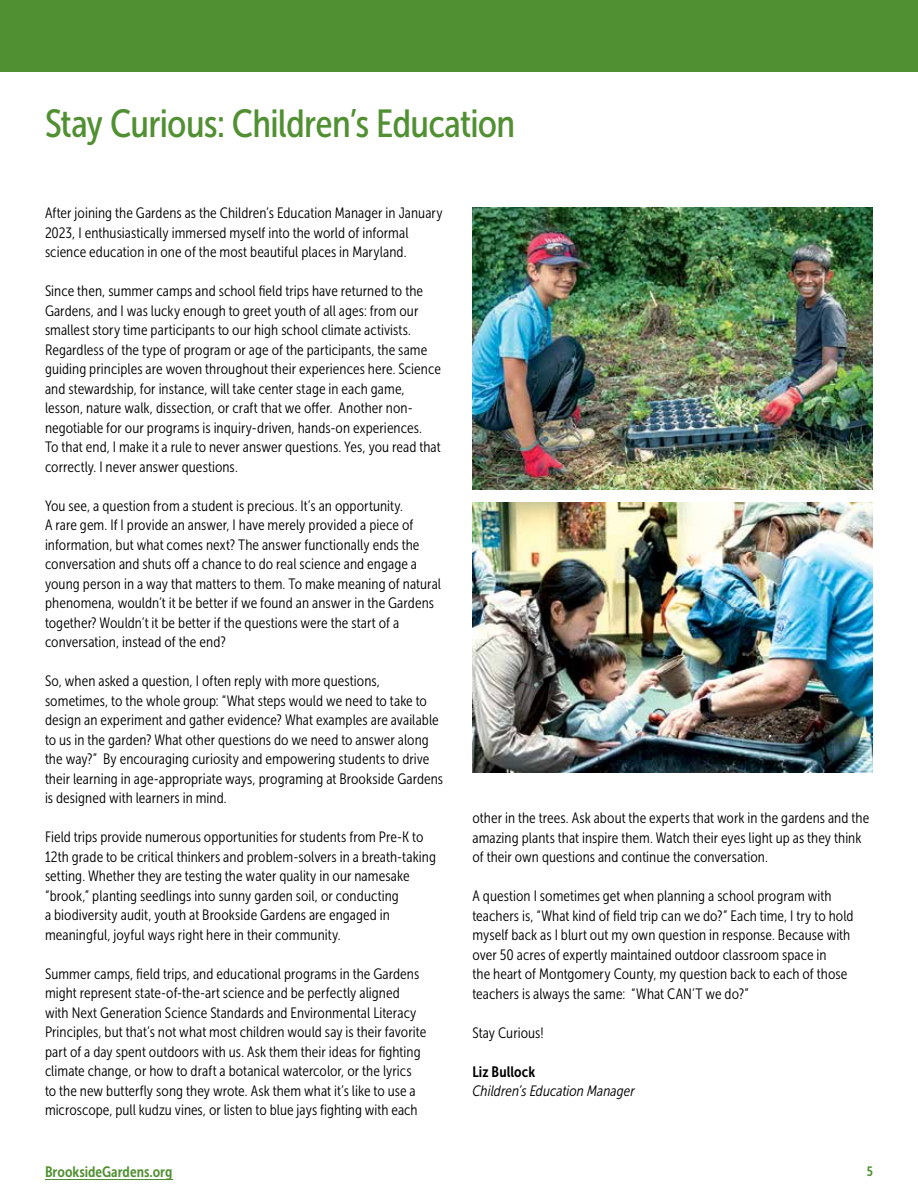
<style>
.page{position:relative;width:918px;height:1188px;background:#fff}
.page>*{position:absolute;margin:0;border:0;box-sizing:border-box;transform-origin:0 0}
.t1{font:39px "Museo Sans Cond 500";letter-spacing:-.02em;color:#519032}
.t2{font:15px/19.5px "Museo Sans Cond 300";letter-spacing:.005em;color:#000}
.t3{font:italic 15px "Museo Sans Cond 300";letter-spacing:.005em;color:#000}
.t4{font:15px "Museo Sans Cond 700";color:#519032}
.t5{font:15px "Museo Sans Cond 700";letter-spacing:.005em;color:#000}
.t6{font:13.5px "Museo Sans Cond 700";color:#519032}
</style>
<div class="page">
<div style="left:0;top:0;width:918px;height:72px;background:#519032"></div>
<hr style="left:45px;top:1179px;width:127px;height:1px;background:#519032">
<img style="left:472px;top:207px;width:401px;height:282px">
<img style="left:472px;top:502px;width:401px;height:270px">
<h1 class="t1" style="left:45px;top:102px;width:472px">Stay Curious: Children’s Education</h1>
<p class="t2" style="left:45px;top:203px;width:399px">After joining the Gardens as the Children’s Education Manager in January<br>2023, I enthusiastically immersed myself into the world of informal science education in one of the most beautiful places in Maryland.</p>
<p class="t2" style="left:45px;top:281px;width:397px">Since then, summer camps and school field trips have returned to the Gardens, and I was lucky enough to greet youth of all ages: from our smallest story time participants to our high school climate activists.<br>Regardless of the type of program or age of the participants, the same guiding principles are woven throughout their experiences here. Science and stewardship, for instance, will take center stage in each game, lesson, nature walk, dissection, or craft that we offer. Another non&shy;negotiable for our programs is inquiry-driven, hands-on experiences.<br>To that end, I make it a rule to never answer questions. Yes, you read that correctly. I never answer questions.</p>
<p class="t2" style="left:45px;top:496px;width:398px">You see, a question from a student is precious. It’s an opportunity.<br>A rare gem. If I provide an answer, I have merely provided a piece of information, but what comes next? The answer functionally ends the conversation and shuts off a chance to do real science and engage a young person in a way that matters to them. To make meaning of natural phenomena, wouldn’t it be better if we found an answer in the Gardens together? Wouldn’t it be better if the questions were the start of a conversation, instead of the end?</p>
<p class="t2" style="left:45px;top:671px;width:400px">So, when asked a question, I often reply with more questions, sometimes, to the whole group: “What steps would we need to take to design an experiment and gather evidence? What examples are available to us in the garden? What other questions do we need to answer along the way?” By encouraging curiosity and empowering students to drive their learning in age-appropriate ways, programing at Brookside Gardens is designed with learners in mind.</p>
<p class="t2" style="left:45px;top:827px;width:392px">Field trips provide numerous opportunities for students from Pre-K to 12th grade to be critical thinkers and problem-solvers in a breath-taking setting. Whether they are testing the water quality in our namesake “brook,” planting seedlings into sunny garden soil, or conducting<br>a biodiversity audit, youth at Brookside Gardens are engaged in meaningful, joyful ways right here in their community.</p>
<p class="t2" style="left:45px;top:964px;width:383px">Summer camps, field trips, and educational programs in the Gardens might represent state-of-the-art science and be perfectly aligned with Next Generation Science Standards and Environmental Literacy Principles, but that’s not what most children would say is their favorite part of a day spent outdoors with us. Ask them their ideas for fighting climate change, or how to draft a botanical watercolor, or the lyrics to the new butterfly song they wrote. Ask them what it’s like to use a microscope, pull kudzu vines, or listen to blue jays fighting with each</p>
<p class="t4" style="left:45px;top:1164px;width:129px">BrooksideGardens.org</p>
<p class="t2" style="left:472px;top:808px;width:398px">other in the trees. Ask about the experts that work in the gardens and the amazing plants that inspire them. Watch their eyes light up as they think of their own questions and continue the conversation.</p>
<p class="t2" style="left:472px;top:886px;width:383px">A question I sometimes get when planning a school program with teachers is, “What kind of field trip can we do?” Each time, I try to hold myself back as I blurt out my own question in response. Because with over 50 acres of expertly maintained outdoor classroom space in<br>the heart of Montgomery County, my question back to each of those teachers is always the same: “What CAN’T we do?”</p>
<p class="t2" style="left:472px;top:1023px;width:73px">Stay Curious!</p>
<p class="t5" style="left:472px;top:1063px;width:64px">Liz Bullock</p>
<p class="t3" style="left:472px;top:1083px;width:164px">Children’s Education Manager</p>
<p class="t6" style="left:867px;top:1164px;width:8px">5</p>
</div>
